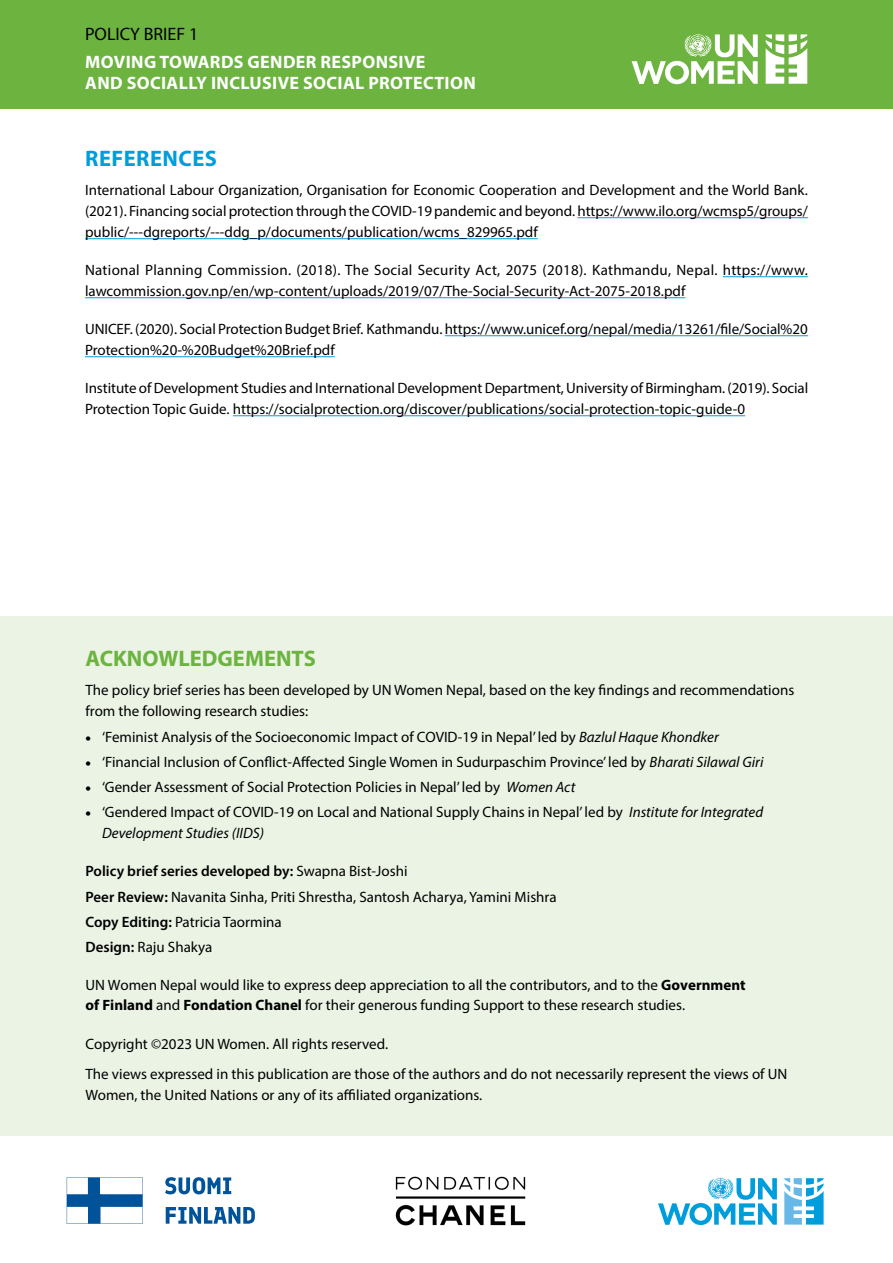
<style>
.page{position:relative;width:893px;height:1263px;background:#fff}
.page>*{position:absolute;margin:0;border:0;box-sizing:border-box;transform-origin:0 0}
.New_Heading_2{font:700 22.5px "Myriad Pro";color:#6cb33f}
.New_Heading_2-2{font:700 22.5px "Myriad Pro";letter-spacing:.02em;color:#009ddc}
.t1{font:700 18px/21px "Myriad Pro";letter-spacing:.02em;color:#fff}
.t2{font:18px "Myriad Pro";color:#000}
.t3{font:15px/21px "Myriad Pro";color:#000}
.t4{font:600 15px "Myriad Pro";color:#000}
.s1{font-style:italic}
.s2{font-weight:400}
.s3{font-weight:600}
.s4{font-weight:700}
</style>
<div class="page">
<div style="left:0;top:0;width:893px;height:108px;background:#6cb33f"></div>
<svg style="left:632px;top:34px;width:126px;height:50px"></svg>
<svg style="left:766px;top:34px;width:41px;height:50px"></svg>
<hr style="left:577px;top:217px;width:231px;height:1px;background:#009ddc">
<hr style="left:85px;top:238px;width:453px;height:1px;background:#009ddc">
<hr style="left:723px;top:276px;width:85px;height:1px;background:#009ddc">
<hr style="left:85px;top:297px;width:600px;height:1px;background:#009ddc">
<hr style="left:445px;top:335px;width:363px;height:1px;background:#009ddc">
<hr style="left:85px;top:356px;width:250px;height:1px;background:#009ddc">
<hr style="left:233px;top:415px;width:512px;height:1px;background:#009ddc">
<svg style="left:658px;top:1178px;width:119px;height:47px"></svg>
<svg style="left:784px;top:1178px;width:40px;height:46px"></svg>
<svg style="left:166px;top:1207px;width:89px;height:17px"></svg>
<svg style="left:165px;top:1177px;width:66px;height:17px"></svg>
<svg style="left:67px;top:1177px;width:76px;height:47px"></svg>
<img style="left:395px;top:1176px;width:131px;height:50px">
<div style="left:0;top:617px;width:893px;height:519px;background:#ebf3e5"></div>
<p class="t2" style="left:85px;top:23px;width:115px">POLICY BRIEF 1</p>
<p class="t1" style="left:85px;top:50px;width:392px">MOVING TOWARDS GENDER RESPONSIVE<br>AND SOCIALLY INCLUSIVE SOCIAL PROTECTION</p>
<h2 class="New_Heading_2-2" style="left:85px;top:143px;width:133px">REFERENCES</h2>
<p class="t3" style="left:85px;top:179px;width:724px;text-align:justify">International Labour Organization, Organisation for Economic Cooperation and Development and the World Bank. (2021). Financing social protection through the COVID-19 pandemic and beyond. https://www.ilo.org/wcmsp5/groups/ public/---dgreports/---ddg_p/documents/publication/wcms_829965.pdf</p>
<p class="t3" style="left:85px;top:259px;width:724px">National Planning Commission. (2018). The Social Security Act, 2075 (2018). Kathmandu, Nepal. https://www. lawcommission.gov.np/en/wp-content/uploads/2019/07/The-Social-Security-Act-2075-2018.pdf</p>
<p class="t3" style="left:85px;top:318px;width:724px">UNICEF. (2020). Social Protection Budget Brief<span class="s1">.</span> Kathmandu. https://www.unicef.org/nepal/media/13261/file/Social%20<br>Protection%20-%20Budget%20Brief.pdf</p>
<p class="t3" style="left:85px;top:377px;width:725px">Institute of Development Studies and International Development Department, University of Birmingham. (2019). Social<br>Protection Topic Guide. https://socialprotection.org/discover/publications/social-protection-topic-guide-0</p>
<h2 class="New_Heading_2" style="left:86px;top:643px;width:232px">ACKNOWLEDGEMENTS</h2>
<p class="t3" style="left:86px;top:679px;width:710px">The policy brief series has been developed by UN Women Nepal, based on the key findings and recommendations from the following research studies:</p>
<p class="t3" style="left:86px;top:726px;width:635px">• ‘Feminist Analysis of the Socioeconomic Impact of COVID-19 in Nepal’ led by <span class="s1">Bazlul Haque Khondker</span></p>
<p class="t3" style="left:86px;top:751px;width:679px">• ‘Financial Inclusion of Conflict-Affected Single Women in Sudurpaschim Province’ led by <span class="s1">Bharati Silawal Giri</span></p>
<p class="t3" style="left:86px;top:776px;width:491px">• ‘Gender Assessment of Social Protection Policies in Nepal’ led by <span class="s1">Women Act</span></p>
<p class="t3" style="left:102px;top:801px;width:663px;text-indent:-17px">• ‘Gendered Impact of COVID-19 on Local and National Supply Chains in Nepal’ led by <span class="s1">Institute for Integrated<br>Development Studies (IIDS)</span></p>
<p class="t4" style="left:86px;top:862px;width:323px">Policy brief series developed by: <span class="s2">Swapna Bist-Joshi</span></p>
<p class="t3" style="left:86px;top:886px;width:473px"><span class="s3">Peer Review:</span> Navanita Sinha, Priti Shrestha, Santosh Acharya, Yamini Mishra</p>
<p class="t3" style="left:86px;top:911px;width:198px"><span class="s3">Copy Editing:</span> Patricia Taormina</p>
<p class="t3" style="left:86px;top:936px;width:128px"><span class="s3">Design:</span> Raju Shakya</p>
<p class="t3" style="left:86px;top:975px;width:662px;line-height:20.4px">UN Women Nepal would like to express deep appreciation to all the contributors, and to the <span class="s4">Government of Finland</span> and <span class="s4">Fondation Chanel</span> for their generous funding Support to these research studies.</p>
<p class="t3" style="left:86px;top:1033px;width:304px">Copyright ©2023 UN Women. All rights reserved.</p>
<p class="t3" style="left:86px;top:1063px;width:703px">The views expressed in this publication are those of the authors and do not necessarily represent the views of UN<br>Women, the United Nations or any of its affiliated organizations.</p>
</div>
